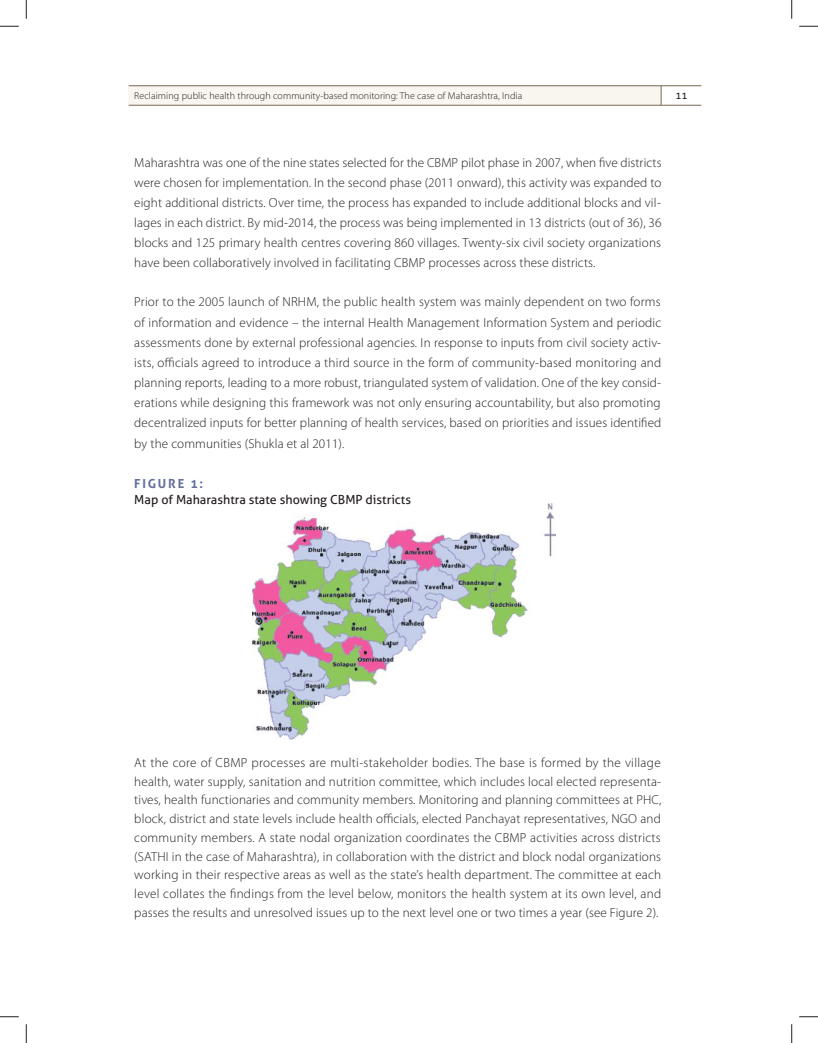
<style>
.page{position:relative;width:818px;height:1043px;background:#fff}
.page>*{position:absolute;margin:0;border:0;box-sizing:border-box;transform-origin:0 0}
.t1{font:300 13.12px/20.1px "Myriad Pro";letter-spacing:.01em;color:#241f1f;text-align:justify}
.t2{font:12.5px "Aller";color:#241f1f}
.t3{font:700 12.5px "Aller";letter-spacing:.145em;color:#636f9d}
.t4{font:300 10px "Myriad Pro";letter-spacing:.01em;color:#241f1f}
.t5{font:10px "Aller";color:#241f1f}
</style>
<div class="page">
<div style="left:129px;top:86px;width:532px;height:19px;background:#f8f6ef"></div>
<hr style="left:129px;top:85px;width:572px;height:1px;background:#796753">
<hr style="left:129px;top:105px;width:572px;height:1px;background:#796753">
<svg style="left:660px;top:86px;width:1px;height:19px"></svg>
<img style="left:252px;top:504px;width:303px;height:236px">
<svg style="left:0;top:25px;width:19px;height:2px"></svg>
<svg style="left:799px;top:25px;width:19px;height:2px"></svg>
<svg style="left:0;top:1016px;width:19px;height:1px"></svg>
<svg style="left:799px;top:1016px;width:19px;height:1px"></svg>
<svg style="left:25px;top:0;width:2px;height:19px"></svg>
<svg style="left:25px;top:1024px;width:2px;height:18px"></svg>
<svg style="left:791px;top:0;width:1px;height:19px"></svg>
<svg style="left:791px;top:1024px;width:1px;height:18px"></svg>
<p class="t4" style="left:134px;top:90px;width:389px">Reclaiming public health through community-based monitoring: The case of Maharashtra, India</p>
<p class="t5" style="left:675px;top:89px;width:14px">11</p>
<p class="t1" style="left:134px;top:152px;width:528px">Maharashtra was one of the nine states selected for the CBMP pilot phase in 2007, when five districts were chosen for implementation. In the second phase (2011 onward), this activity was expanded to eight additional districts. Over time, the process has expanded to include additional blocks and vil&shy;lages in each district. By mid-2014, the process was being implemented in 13 districts (out of 36), 36 blocks and 125 primary health centres covering 860 villages. Twenty-six civil society organizations have been collaboratively involved in facilitating CBMP processes across these districts.</p>
<p class="t1" style="left:134px;top:292px;width:528px">Prior to the 2005 launch of NRHM, the public health system was mainly dependent on two forms of information and evidence – the internal Health Management Information System and periodic assessments done by external professional agencies. In response to inputs from civil society activ&shy;ists, officials agreed to introduce a third source in the form of community-based monitoring and planning reports, leading to a more robust, triangulated system of validation. One of the key consid&shy;erations while designing this framework was not only ensuring accountability, but also promoting decentralized inputs for better planning of health services, based on priorities and issues identified by the communities (Shukla et al 2011).</p>
<p class="t3" style="left:134px;top:475px;width:70px">FIGURE 1:</p>
<p class="t2" style="left:134px;top:492px;width:278px">Map of Maharashtra state showing CBMP districts</p>
<p class="t1" style="left:134px;top:753px;width:528px;line-height:18.8px">At the core of CBMP processes are multi-stakeholder bodies. The base is formed by the village health, water supply, sanitation and nutrition committee, which includes local elected representa&shy;tives, health functionaries and community members. Monitoring and planning committees at PHC, block, district and state levels include health officials, elected Panchayat representatives, NGO and community members. A state nodal organization coordinates the CBMP activities across districts (SATHI in the case of Maharashtra), in collaboration with the district and block nodal organizations working in their respective areas as well as the state’s health department. The committee at each level collates the findings from the level below, monitors the health system at its own level, and passes the results and unresolved issues up to the next level one or two times a year (see Figure 2).</p>
</div>
